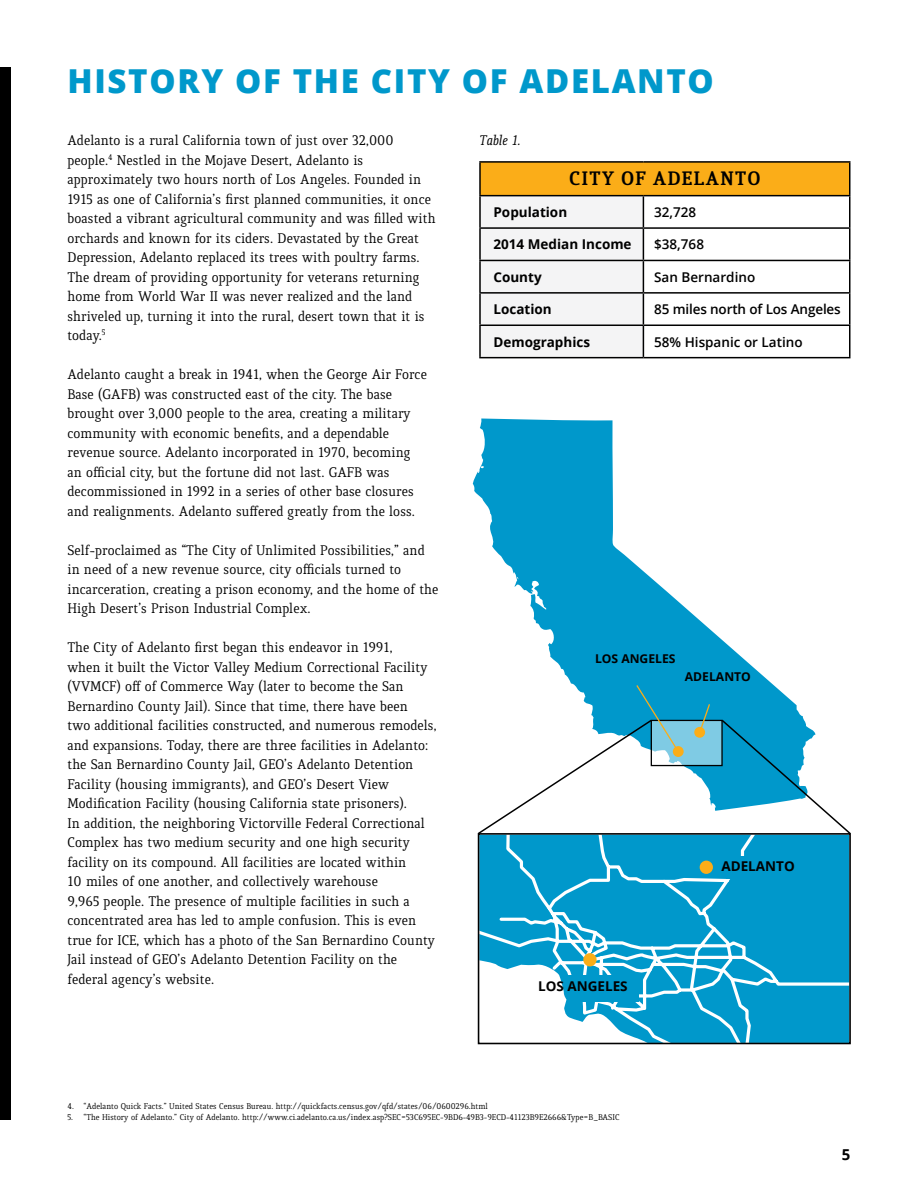
<style>
.page{position:relative;width:918px;height:1188px;background:#fff}
.page>*{position:absolute;margin:0;border:0;box-sizing:border-box;transform-origin:0 0}
.t1{font:800 33px "Open Sans";letter-spacing:.05em;color:#0098cb}
.t2{font:700 21px "Quiroga Serif Std";letter-spacing:.04em;color:#000}
.t3{font:15px/19.5px "Quiroga Serif Std";color:#000}
.t4{font:italic 15px "Quiroga Serif Std";letter-spacing:-.005em;color:#000}
.t5{font:700 15px "Open Sans";color:#000}
.t6{font:700 13.5px "Open Sans";color:#000}
.t7{font:600 13.5px "Open Sans";color:#000}
.t8{font:700 12.15px "Open Sans";color:#000}
.t9{font:9px "Quiroga Serif Std";color:#000}
</style>
<div class="page">
<div style="left:0;top:68px;width:11px;height:1052px;background:#000"></div>
<div style="left:480px;top:162px;width:370px;height:34px;background:#fbad18"></div>
<div style="left:481px;top:196px;width:162px;height:161px;background:#f4f4f5"></div>
<hr style="left:479px;top:161px;width:164px;height:2px;background:#000">
<hr style="left:479px;top:163px;width:2px;height:32px;background:#000">
<hr style="left:643px;top:161px;width:207px;height:2px;background:#000">
<hr style="left:849px;top:163px;width:1px;height:32px;background:#000">
<hr style="left:479px;top:195px;width:164px;height:1px;background:#000">
<hr style="left:479px;top:196px;width:2px;height:31px;background:#000">
<hr style="left:643px;top:195px;width:207px;height:1px;background:#000">
<hr style="left:643px;top:196px;width:1px;height:31px;background:#000">
<hr style="left:849px;top:196px;width:1px;height:31px;background:#000">
<hr style="left:479px;top:227px;width:164px;height:2px;background:#000">
<hr style="left:479px;top:229px;width:2px;height:31px;background:#000">
<hr style="left:643px;top:227px;width:207px;height:2px;background:#000">
<hr style="left:643px;top:229px;width:1px;height:31px;background:#000">
<hr style="left:849px;top:229px;width:1px;height:31px;background:#000">
<hr style="left:479px;top:260px;width:164px;height:1px;background:#000">
<hr style="left:479px;top:261px;width:2px;height:31px;background:#000">
<hr style="left:643px;top:260px;width:207px;height:1px;background:#000">
<hr style="left:643px;top:261px;width:1px;height:31px;background:#000">
<hr style="left:849px;top:261px;width:1px;height:31px;background:#000">
<hr style="left:479px;top:292px;width:164px;height:2px;background:#000">
<hr style="left:479px;top:294px;width:2px;height:31px;background:#000">
<hr style="left:643px;top:292px;width:207px;height:2px;background:#000">
<hr style="left:643px;top:294px;width:1px;height:31px;background:#000">
<hr style="left:849px;top:294px;width:1px;height:31px;background:#000">
<hr style="left:479px;top:325px;width:164px;height:1px;background:#000">
<hr style="left:479px;top:326px;width:2px;height:31px;background:#000">
<hr style="left:643px;top:325px;width:207px;height:1px;background:#000">
<hr style="left:643px;top:326px;width:1px;height:31px;background:#000">
<hr style="left:849px;top:326px;width:1px;height:31px;background:#000">
<hr style="left:479px;top:357px;width:164px;height:1px;background:#000">
<hr style="left:643px;top:357px;width:207px;height:1px;background:#000">
<svg style="left:477px;top:836px;width:374px;height:209px"></svg>
<div style="left:583px;top:953px;width:14px;height:13px;background:#fbad18;border-radius:50%"></div>
<div style="left:700px;top:861px;width:13px;height:13px;background:#fbad18;border-radius:50%"></div>
<div style="left:567px;top:975px;width:71px;height:26px;background:#0098cb"></div>
<div style="left:726px;top:856px;width:43px;height:23px;background:#0098cb"></div>
<svg style="left:473px;top:419px;width:300px;height:265px"></svg>
<svg style="left:477px;top:684px;width:374px;height:152px"></svg>
<h1 class="t1" style="left:68px;top:56px;width:49px">HISTORY</h1>
<h1 class="t1" style="left:235px;top:56px;width:157px">OF THE CITY</h1>
<h1 class="t1" style="left:462px;top:56px;width:105px">OF ADEL</h1>
<h1 class="t1" style="left:612px;top:56px;width:51px">ANTO</h1>
<p class="t3" style="left:67px;top:131px;width:370px">Adelanto is a rural California town of just over 32,000 people.<sup>4</sup> Nestled in the Mojave Desert, Adelanto is approximately two hours north of Los Angeles. Founded in 1915 as one of California’s first planned communities, it once boasted a vibrant agricultural community and was filled with orchards and known for its ciders. Devastated by the Great Depression, Adelanto replaced its trees with poultry farms.<br>The dream of providing opportunity for veterans returning home from World War II was never realized and the land shriveled up, turning it into the rural, desert town that it is today.<sup>5</sup></p>
<p class="t3" style="left:68px;top:365px;width:361px">Adelanto caught a break in 1941, when the George Air Force Base (GAFB) was constructed east of the city. The base brought over 3,000 people to the area, creating a military community with economic benefits, and a dependable revenue source. Adelanto incorporated in 1970, becoming an official city, but the fortune did not last. GAFB was decommissioned in 1992 in a series of other base closures and realignments. Adelanto suffered greatly from the loss.</p>
<p class="t3" style="left:68px;top:541px;width:372px">Self-proclaimed as “The City of Unlimited Possibilities,” and in need of a new revenue source, city officials turned to incarceration, creating a prison economy, and the home of the High Desert’s Prison Industrial Complex.</p>
<p class="t3" style="left:68px;top:638px;width:371px">The City of Adelanto first began this endeavor in 1991,<br>when it built the Victor Valley Medium Correctional Facility (VVMCF) off of Commerce Way (later to become the San Bernardino County Jail). Since that time, there have been<br>two additional facilities constructed, and numerous remodels, and expansions. Today, there are three facilities in Adelanto: the San Bernardino County Jail, GEO’s Adelanto Detention Facility (housing immigrants), and GEO’s Desert View Modification Facility (housing California state prisoners).<br>In addition, the neighboring Victorville Federal Correctional Complex has two medium security and one high security facility on its compound. All facilities are located within<br>10 miles of one another, and collectively warehouse<br>9,965 people. The presence of multiple facilities in such a concentrated area has led to ample confusion. This is even true for ICE, which has a photo of the San Bernardino County Jail instead of GEO’s Adelanto Detention Facility on the federal agency’s website.</p>
<p class="t4" style="left:479px;top:131px;width:43px">Table 1.</p>
<h2 class="t2" style="left:569px;top:165px;width:193px">CITY OF ADELANTO</h2>
<p class="t6" style="left:494px;top:203px;width:75px">Population</p>
<p class="t7" style="left:654px;top:203px;width:44px">32,728</p>
<p class="t6" style="left:494px;top:235px;width:140px">2014 Median Income</p>
<p class="t7" style="left:654px;top:235px;width:51px">$38,768</p>
<p class="t6" style="left:494px;top:267px;width:50px">County</p>
<p class="t7" style="left:654px;top:268px;width:103px">San Bernardino</p>
<p class="t6" style="left:494px;top:300px;width:60px">Location</p>
<p class="t7" style="left:654px;top:300px;width:188px">85 miles north of Los Angeles</p>
<p class="t6" style="left:494px;top:332px;width:98px">Demographics</p>
<p class="t7" style="left:654px;top:332px;width:150px">58% Hispanic or Latino</p>
<p class="t8" style="left:595px;top:650px;width:82px">LOS ANGELES</p>
<p class="t8" style="left:685px;top:668px;width:68px">ADELANTO</p>
<p class="t6" style="left:538px;top:977px;width:91px">LOS ANGELES</p>
<p class="t6" style="left:721px;top:856px;width:75px">ADELANTO</p>
<p class="t9" style="left:68px;top:1100px;width:422px">4. “Adelanto Quick Facts.” United States Census Bureau. http://quickfacts.census.gov/qfd/states/06/0600296.html</p>
<p class="t9" style="left:68px;top:1112px;width:554px">5. “The History of Adelanto.” City of Adelanto. http://www.ci.adelanto.ca.us/index.asp?SEC=53C695EC-9BD6-49B3-9ECD-41123B9E2666&amp;Type=B_BASIC</p>
<p class="t5" style="left:842px;top:1144px;width:10px">5</p>
</div>
